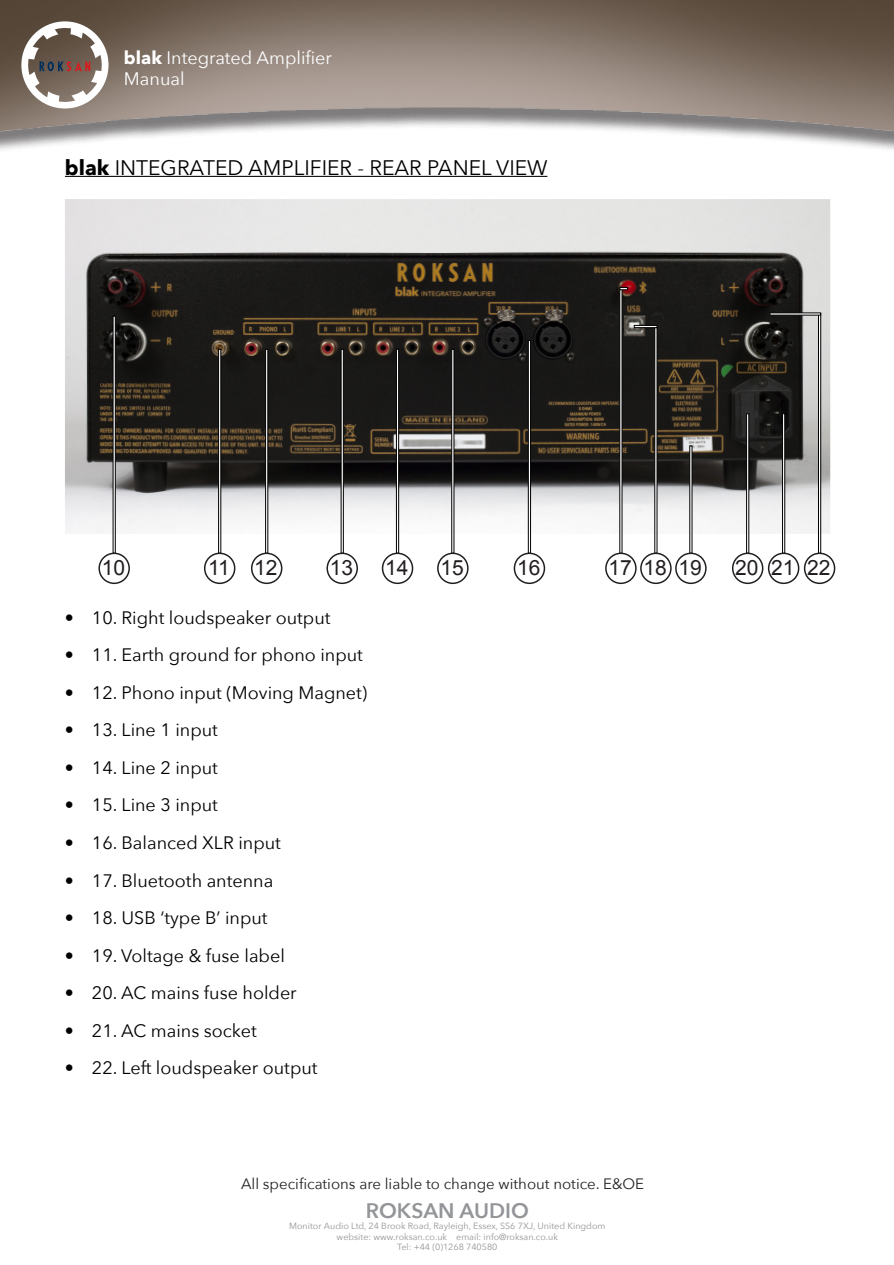
<style>
.page{position:relative;width:894px;height:1265px;background:#fff}
.page>*{position:absolute;margin:0;border:0;box-sizing:border-box;transform-origin:0 0}
.t1{font:21px "Avenir Next";color:#000}
.t2{font:21px "Arial";color:#231f20}
.t3{font:600 21px "Avenir Next";color:#939598}
.t4{font:18px "Avenir Next";color:#000}
.t5{font:18px/21.6px "Avenir Next";color:#fff}
.t6{font:15px "Avenir Next";color:#231f20}
.t7{font:9px/10.8px "Avenir Next";color:#939598;text-align:center}
.s1{font-weight:700}
</style>
<div class="page">
<img style="left:0;top:0;width:893px;height:585px">
<svg style="left:21px;top:21px;width:87px;height:87px"></svg>
<hr style="left:65px;top:176px;width:482px;height:1px;background:#000">
<img style="left:65px;top:199px;width:765px;height:334px">
<svg style="left:730px;top:333px;width:13px;height:2px"></svg>
<hr style="left:113px;top:316px;width:2px;height:237px;background:#fff">
<div style="left:218px;top:349px;width:3px;height:204px;background:#fff;border:1px solid #000"></div>
<div style="left:265px;top:349px;width:3px;height:204px;background:#fff;border:1px solid #000"></div>
<hr style="left:341px;top:349px;width:2px;height:204px;background:#fff">
<div style="left:396px;top:349px;width:3px;height:204px;background:#fff;border:1px solid #000"></div>
<div style="left:451px;top:349px;width:3px;height:204px;background:#fff;border:1px solid #000"></div>
<div style="left:528px;top:340px;width:2px;height:213px;background:#fff;border:1px solid #000"></div>
<div style="left:619px;top:288px;width:3px;height:265px;background:#fff;border:1px solid #000"></div>
<svg style="left:619px;top:287px;width:8px;height:3px"></svg>
<div style="left:654px;top:327px;width:3px;height:226px;background:#fff;border:1px solid #000"></div>
<div style="left:634px;top:325px;width:23px;height:3px;background:#fff;border:1px solid #000"></div>
<hr style="left:689px;top:445px;width:3px;height:108px;background:#fff">
<div style="left:746px;top:413px;width:3px;height:140px;background:#fff;border:1px solid #000"></div>
<div style="left:782px;top:413px;width:2px;height:140px;background:#fff;border:1px solid #000"></div>
<div style="left:818px;top:313px;width:2px;height:240px;background:#fff;border:1px solid #000"></div>
<div style="left:769px;top:312px;width:51px;height:3px;background:#fff;border:1px solid #000"></div>
<div style="left:98px;top:552px;width:32px;height:32px;border:2px solid #231f20;border-radius:50%"></div>
<div style="left:204px;top:552px;width:31px;height:32px;border:2px solid #231f20;border-radius:50%"></div>
<div style="left:251px;top:552px;width:31px;height:32px;border:2px solid #231f20;border-radius:50%"></div>
<div style="left:326px;top:552px;width:32px;height:32px;border:2px solid #231f20;border-radius:50%"></div>
<div style="left:382px;top:552px;width:31px;height:32px;border:2px solid #231f20;border-radius:50%"></div>
<div style="left:437px;top:552px;width:31px;height:32px;border:2px solid #231f20;border-radius:50%"></div>
<div style="left:513px;top:552px;width:32px;height:32px;border:2px solid #231f20;border-radius:50%"></div>
<div style="left:605px;top:552px;width:31px;height:32px;border:2px solid #231f20;border-radius:50%"></div>
<div style="left:640px;top:552px;width:31px;height:32px;border:2px solid #231f20;border-radius:50%"></div>
<div style="left:675px;top:552px;width:31px;height:32px;border:2px solid #231f20;border-radius:50%"></div>
<div style="left:732px;top:552px;width:31px;height:32px;border:2px solid #231f20;border-radius:50%"></div>
<div style="left:767px;top:552px;width:32px;height:32px;border:2px solid #231f20;border-radius:50%"></div>
<div style="left:803px;top:552px;width:32px;height:32px;border:2px solid #231f20;border-radius:50%"></div>
<p class="t5" style="left:124px;top:46px;width:210px"><span class="s1">blak</span> Integrated Amplifier<br>Manual</p>
<p class="t1" style="left:65px;top:150px;width:484px"><span class="s1">blak</span> INTEGRATED AMPLIFIER - REAR PANEL VIEW</p>
<p class="t2" style="left:102px;top:554px;width:25px">10</p>
<p class="t2" style="left:208px;top:554px;width:23px">11</p>
<p class="t2" style="left:254px;top:554px;width:25px">12</p>
<p class="t2" style="left:330px;top:554px;width:25px">13</p>
<p class="t2" style="left:385px;top:554px;width:25px">14</p>
<p class="t2" style="left:440px;top:554px;width:25px">15</p>
<p class="t2" style="left:517px;top:554px;width:25px">16</p>
<p class="t2" style="left:608px;top:554px;width:25px">17</p>
<p class="t2" style="left:643px;top:554px;width:25px">18</p>
<p class="t2" style="left:678px;top:554px;width:25px">19</p>
<p class="t2" style="left:735px;top:554px;width:25px">20</p>
<p class="t2" style="left:771px;top:554px;width:25px">21</p>
<p class="t2" style="left:807px;top:554px;width:25px">22</p>
<p class="t4" style="left:65px;top:602px;width:267px">• 10. Right loudspeaker output</p>
<p class="t4" style="left:65px;top:639px;width:299px">• 11. Earth ground for phono input</p>
<p class="t4" style="left:65px;top:677px;width:304px">• 12. Phono input (Moving Magnet)</p>
<p class="t4" style="left:65px;top:714px;width:154px">• 13. Line 1 input</p>
<p class="t4" style="left:65px;top:752px;width:154px">• 14. Line 2 input</p>
<p class="t4" style="left:65px;top:789px;width:154px">• 15. Line 3 input</p>
<p class="t4" style="left:65px;top:827px;width:217px">• 16. Balanced XLR input</p>
<p class="t4" style="left:65px;top:864px;width:210px">• 17. Bluetooth antenna</p>
<p class="t4" style="left:65px;top:902px;width:204px">• 18. USB ‘type B’ input</p>
<p class="t4" style="left:65px;top:939px;width:221px">• 19. Voltage &amp; fuse label</p>
<p class="t4" style="left:65px;top:977px;width:233px">• 20. AC mains fuse holder</p>
<p class="t4" style="left:65px;top:1014px;width:193px">• 21. AC mains socket</p>
<p class="t4" style="left:65px;top:1052px;width:254px">• 22. Left loudspeaker output</p>
<p class="t6" style="left:241px;top:1170px;width:404px">All specifications are liable to change without notice. E&amp;OE</p>
<p class="t3" style="left:366px;top:1192px;width:164px">ROKSAN AUDIO</p>
<p class="t7" style="left:289px;top:1219px;width:318px">Monitor Audio Ltd, 24 Brook Road, Rayleigh, Essex, SS6 7XJ, United Kingdom website: www.roksan.co.uk email: info@roksan.co.uk<br>Tel: +44 (0)1268 740580</p>
</div>
